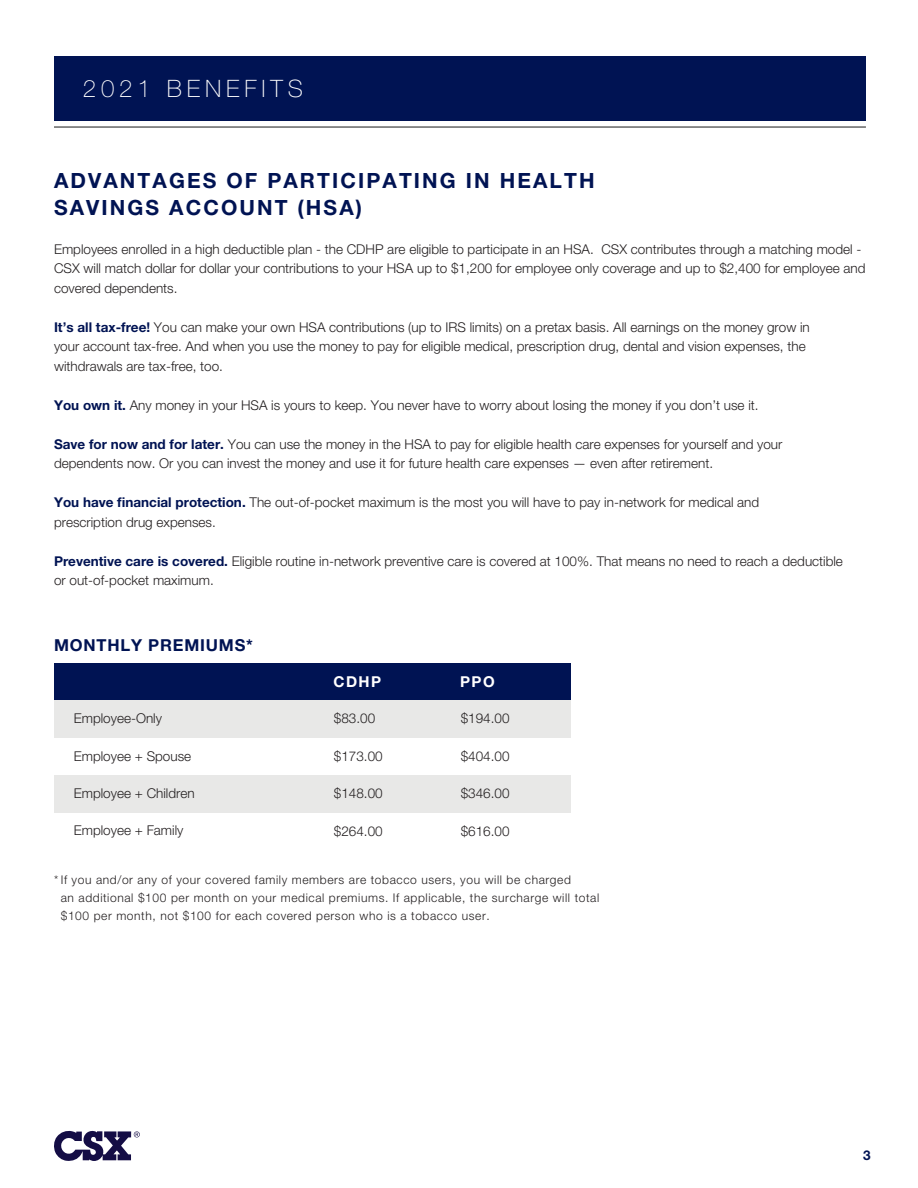
<style>
.page{position:relative;width:918px;height:1188px;background:#fff}
.page>*{position:absolute;margin:0;border:0;box-sizing:border-box;transform-origin:0 0}
.t1{font:100 24px "Helvetica Neue LT Std";letter-spacing:.2em;color:#fff}
.t2{font:700 21px/27px "Helvetica Neue LT Std";letter-spacing:.1em;color:#001353}
.t3{font:700 16.5px "Helvetica Neue LT Std";letter-spacing:.05em;color:#001353}
.t4{font:700 15px "Helvetica Neue LT Std";letter-spacing:.1em;color:#fff}
.t5{font:300 13.5px/19.5px "Helvetica Neue LT Std";color:#231f20}
.t6{font:700 13.5px "Helvetica Neue LT Std";color:#001353}
.t7{font:300 12px/18px "Helvetica Neue LT Std";letter-spacing:.05em;color:#231f20}
.s1{font-weight:700;color:#001353}
</style>
<div class="page">
<div style="left:54px;top:56px;width:812px;height:64px;background:#001353"></div>
<hr style="left:54px;top:126px;width:812px;height:2px;background:#656666">
<div style="left:54px;top:663px;width:516px;height:37px;background:#001353"></div>
<div style="left:54px;top:700px;width:516px;height:38px;background:#e8e8e7"></div>
<div style="left:54px;top:775px;width:516px;height:37px;background:#e8e8e7"></div>
<svg style="left:54px;top:1131px;width:86px;height:30px"></svg>
<p class="t1" style="left:83px;top:75px;width:221px">2021 BENEFITS</p>
<p class="t2" style="left:54px;top:167px;width:542px">ADVANTAGES OF PARTICIPATING IN HEALTH<br>SAVINGS ACCOUNT (HSA)</p>
<p class="t5" style="left:54px;top:239px;width:813px">Employees enrolled in a high deductible plan - the CDHP are eligible to participate in an HSA. CSX contributes through a matching model -<br>CSX will match dollar for dollar your contributions to your HSA up to $1,200 for employee only coverage and up to $2,400 for employee and covered dependents.</p>
<p class="t5" style="left:54px;top:317px;width:757px"><span class="s1">It’s all tax-free!</span> You can make your own HSA contributions (up to IRS limits) on a pretax basis. All earnings on the money grow in your account tax-free. And when you use the money to pay for eligible medical, prescription drug, dental and vision expenses, the withdrawals are tax-free, too.</p>
<p class="t5" style="left:54px;top:395px;width:706px"><span class="s1">You own it.</span> Any money in your HSA is yours to keep. You never have to worry about losing the money if you don’t use it.</p>
<p class="t5" style="left:54px;top:434px;width:730px"><span class="s1">Save for now and for later.</span> You can use the money in the HSA to pay for eligible health care expenses for yourself and your dependents now. Or you can invest the money and use it for future health care expenses — even after retirement.</p>
<p class="t5" style="left:54px;top:493px;width:707px"><span class="s1">You have financial protection.</span> The out-of-pocket maximum is the most you will have to pay in-network for medical and prescription drug expenses.</p>
<p class="t5" style="left:54px;top:551px;width:791px"><span class="s1">Preventive care is covered.</span> Eligible routine in-network preventive care is covered at 100%. That means no need to reach a deductible or out-of-pocket maximum.</p>
<p class="t3" style="left:54px;top:635px;width:200px">MONTHLY PREMIUMS*</p>
<p class="t4" style="left:333px;top:672px;width:49px">CDHP</p>
<p class="t4" style="left:460px;top:672px;width:36px">PPO</p>
<p class="t5" style="left:74px;top:708px;width:90px">Employee-Only</p>
<p class="t5" style="left:461px;top:708px;width:50px">$194.00</p>
<p class="t5" style="left:461px;top:746px;width:50px">$404.00</p>
<p class="t5" style="left:461px;top:783px;width:50px">$346.00</p>
<p class="t5" style="left:461px;top:821px;width:50px">$616.00</p>
<p class="t5" style="left:334px;top:708px;width:43px">$83.00</p>
<p class="t5" style="left:334px;top:746px;width:50px">$173.00</p>
<p class="t5" style="left:334px;top:783px;width:50px">$148.00</p>
<p class="t5" style="left:334px;top:821px;width:50px">$264.00</p>
<p class="t5" style="left:74px;top:746px;width:119px">Employee + Spouse</p>
<p class="t5" style="left:74px;top:783px;width:122px">Employee + Children</p>
<p class="t5" style="left:74px;top:821px;width:111px">Employee + Family</p>
<p class="t7" style="left:61px;top:870px;width:540px;text-indent:-7px">* If you and/or any of your covered family members are tobacco users, you will be charged<br>an additional $100 per month on your medical premiums. If applicable, the surcharge will total $100 per month, not $100 for each covered person who is a tobacco user.</p>
<p class="t6" style="left:863px;top:1147px;width:9px">3</p>
</div>
